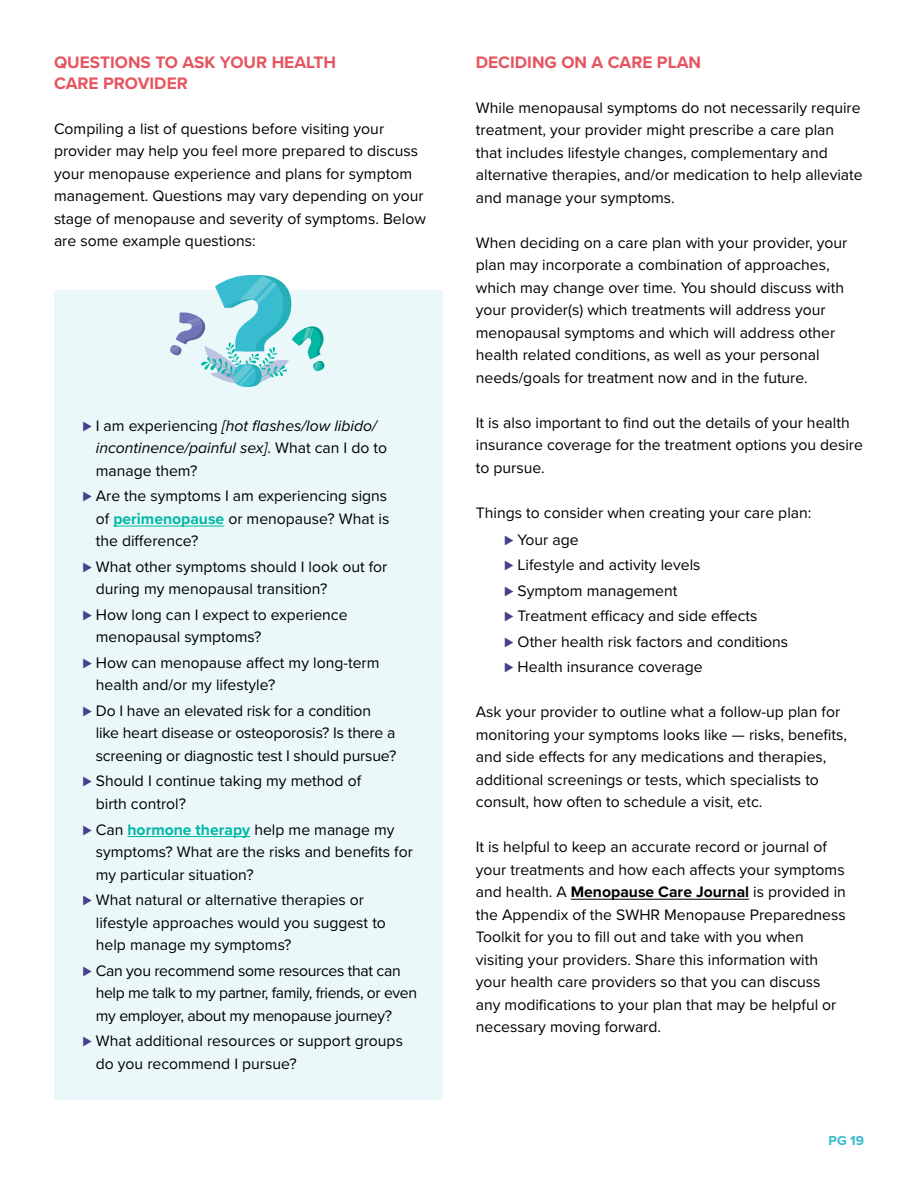
<style>
.page{position:relative;width:918px;height:1188px;background:#fff}
.page>*{position:absolute;margin:0;border:0;box-sizing:border-box;transform-origin:0 0}
.t1{font:700 17.25px/21px "Proxima Nova";color:#e55560}
.t2{font:15.75px/22.5px "Proxima Nova";color:#000}
.t3{font:15.75px/22.5px "Proxima Nova";letter-spacing:-.02em;color:#000}
.t4{font:italic 15.75px/22.5px "Proxima Nova";color:#000}
.t5{font:700 13.5px "Proxima Nova";color:#37bcd0}
.s1{font-style:normal;color:#44408b}
.s2{font-style:normal}
.s3{color:#44408b}
.s4{font-weight:700;color:#00b8a5}
.s5{font-weight:700}
</style>
<div class="page">
<div style="left:54px;top:290px;width:388px;height:809px;background:#ebf8fa"></div>
<hr style="left:571px;top:899px;width:178px;height:1px;background:#000">
<hr style="left:113px;top:526px;width:111px;height:1px;background:#00b8a5">
<hr style="left:127px;top:836px;width:123px;height:1px;background:#00b8a5">
<svg style="left:170px;top:275px;width:155px;height:112px"></svg>
<p class="t1" style="left:54px;top:51px;width:284px">QUESTIONS TO ASK YOUR HEALTH<br>CARE PROVIDER</p>
<p class="t2" style="left:54px;top:116px;width:373px">Compiling a list of questions before visiting your provider may help you feel more prepared to discuss your menopause experience and plans for symptom management. Questions may vary depending on your stage of menopause and severity of symptoms. Below are some example questions:</p>
<p class="t4" style="left:96px;top:414px;width:293px;text-indent:-13px"><span class="s1">⊲</span> <span class="s2">I am experiencing</span> [hot flashes/low libido/ incontinence/painful sex]<span class="s2">. What can I do to manage them?</span></p>
<p class="t2" style="left:96px;top:484px;width:295px;text-indent:-13px"><span class="s3">⊲</span> Are the symptoms I am experiencing signs of <span class="s4">perimenopause</span> or menopause? What is the difference?</p>
<p class="t2" style="left:96px;top:555px;width:293px;text-indent:-13px"><span class="s3">⊲</span> What other symptoms should I look out for during my menopausal transition?</p>
<p class="t2" style="left:96px;top:603px;width:253px;text-indent:-13px"><span class="s3">⊲</span> How long can I expect to experience menopausal symptoms?</p>
<p class="t2" style="left:96px;top:651px;width:285px;text-indent:-13px"><span class="s3">⊲</span> How can menopause affect my long-term health and/or my lifestyle?</p>
<p class="t2" style="left:96px;top:699px;width:302px;text-indent:-13px"><span class="s3">⊲</span> Do I have an elevated risk for a condition like heart disease or osteoporosis? Is there a screening or diagnostic test I should pursue?</p>
<p class="t2" style="left:96px;top:769px;width:267px;text-indent:-13px"><span class="s3">⊲</span> Should I continue taking my method of birth control?</p>
<p class="t2" style="left:96px;top:817px;width:319px;text-indent:-13px"><span class="s3">⊲</span> Can <span class="s4">hormone therapy</span> help me manage my symptoms? What are the risks and benefits for my particular situation?</p>
<p class="t2" style="left:96px;top:888px;width:292px;text-indent:-13px"><span class="s3">⊲</span> What natural or alternative therapies or lifestyle approaches would you suggest to help manage my symptoms?</p>
<p class="t3" style="left:96px;top:958px;width:323px;text-indent:-13px"><span class="s3">⊲</span> Can you recommend some resources that can help me talk to my partner, family, friends, or even my employer, about my menopause journey?</p>
<p class="t2" style="left:96px;top:1029px;width:309px;text-indent:-13px"><span class="s3">⊲</span> What additional resources or support groups do you recommend I pursue?</p>
<p class="t1" style="left:476px;top:51px;width:227px">DECIDING ON A CARE PLAN</p>
<p class="t2" style="left:476px;top:95px;width:388px">While menopausal symptoms do not necessarily require treatment, your provider might prescribe a care plan that includes lifestyle changes, complementary and alternative therapies, and/or medication to help alleviate and manage your symptoms.</p>
<p class="t2" style="left:476px;top:230px;width:373px">When deciding on a care plan with your provider, your plan may incorporate a combination of approaches, which may change over time. You should discuss with your provider(s) which treatments will address your menopausal symptoms and which will address other health related conditions, as well as your personal needs/goals for treatment now and in the future.</p>
<p class="t2" style="left:476px;top:411px;width:389px">It is also important to find out the details of your health insurance coverage for the treatment options you desire to pursue.</p>
<p class="t2" style="left:504px;top:498px;width:309px;line-height:27px;text-indent:-28px">Things to consider when creating your care plan: <span class="s3">⊲</span> Your age</p>
<p class="t2" style="left:504px;top:552px;width:285px;line-height:25.5px"><span class="s3">⊲</span> Lifestyle and activity levels<br><span class="s3">⊲</span> Symptom management<br><span class="s3">⊲</span> Treatment efficacy and side effects<br><span class="s3">⊲</span> Other health risk factors and conditions <span class="s3">⊲</span> Health insurance coverage</p>
<p class="t2" style="left:476px;top:700px;width:373px">Ask your provider to outline what a follow-up plan for monitoring your symptoms looks like — risks, benefits, and side effects for any medications and therapies, additional screenings or tests, which specialists to consult, how often to schedule a visit, etc.</p>
<p class="t2" style="left:476px;top:835px;width:372px">It is helpful to keep an accurate record or journal of your treatments and how each affects your symptoms and health. A <span class="s5">Menopause Care Journal</span> is provided in the Appendix of the SWHR Menopause Preparedness Toolkit for you to fill out and take with you when visiting your providers. Share this information with your health care providers so that you can discuss any modifications to your plan that may be helpful or necessary moving forward.</p>
<p class="t5" style="left:829px;top:1130px;width:37px">PG 19</p>
</div>
